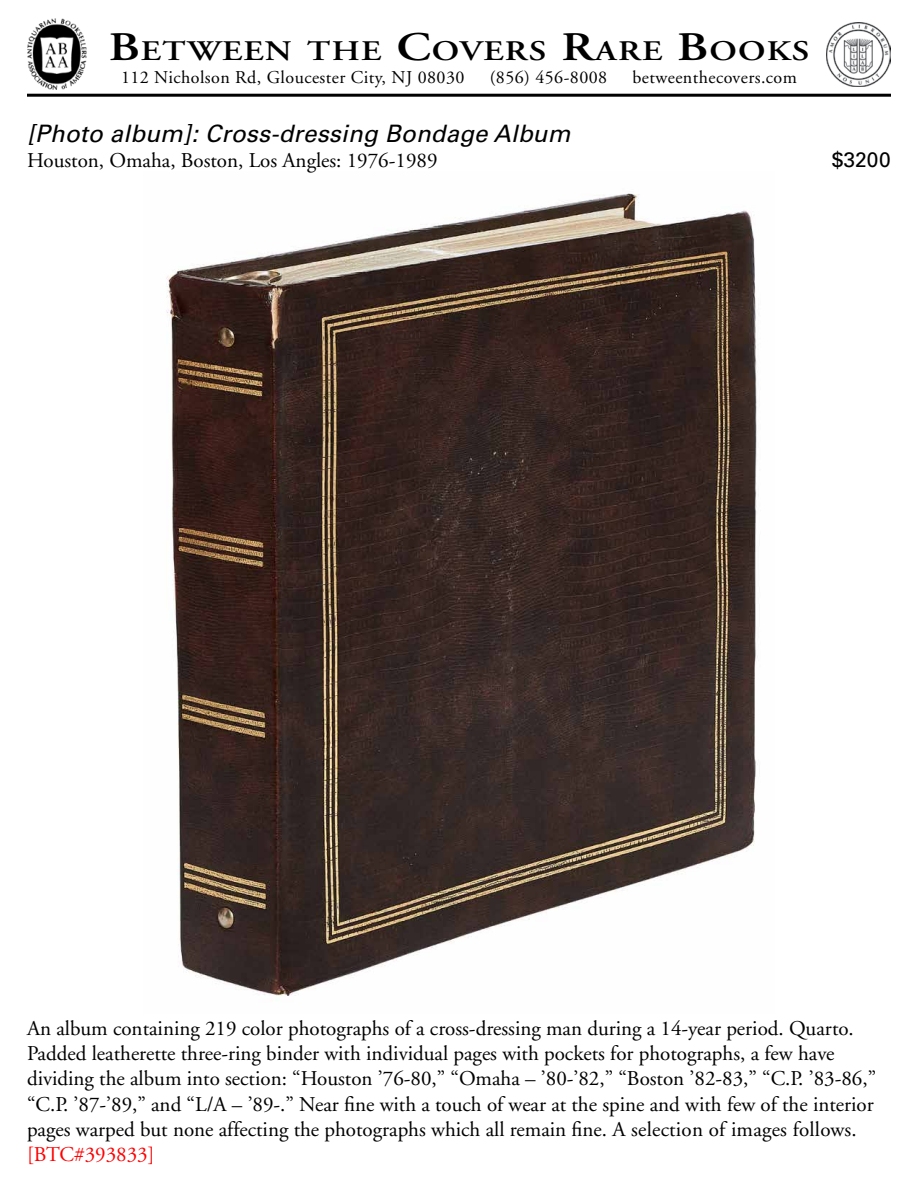
<style>
.page{position:relative;width:918px;height:1188px;background:#fff}
.page>*{position:absolute;margin:0;border:0;box-sizing:border-box;transform-origin:0 0}
.t1{font:600 28.35px "Adobe Garamond";letter-spacing:.035em;color:#000;scale:1.22 1}
.t2{font:italic 24px "Univers";letter-spacing:.01em;color:#000}
.t3{font:21px/25.2px "Adobe Garamond";color:#000}
.t4{font:21px "Adobe Garamond";color:#f00}
.t5{font:21px "Univers";color:#000}
.t6{font:18px "Adobe Garamond";letter-spacing:.025em;color:#000}
.s1{font-size:40.5px}
</style>
<div class="page">
<img style="left:166px;top:193px;width:591px;height:803px">
<img style="left:826px;top:22px;width:65px;height:65px">
<img style="left:27px;top:19px;width:60px;height:71px">
<hr style="left:27px;top:94px;width:864px;height:3px;background:#000">
<h1 class="t1" style="left:109px;top:35px;width:576px"><span class="s1">B</span>ETWEEN THE <span class="s1">C</span>OVERS <span class="s1">R</span>ARE <span class="s1">B</span>OOKS</h1>
<p class="t6" style="left:121px;top:67px;width:345px">112 Nicholson Rd, Gloucester City, NJ 08030</p>
<p class="t6" style="left:490px;top:67px;width:119px">(856) 456-8008</p>
<p class="t6" style="left:633px;top:67px;width:166px">betweenthecovers.com</p>
<p class="t2" style="left:27px;top:119px;width:545px">[Photo album]: Cross-dressing Bondage Album</p>
<p class="t3" style="left:27px;top:148px;width:412px">Houston, Omaha, Boston, Los Angles: 1976-1989</p>
<p class="t5" style="left:832px;top:147px;width:61px">$3200</p>
<p class="t3" style="left:27px;top:1016px;width:851px">An album containing 219 color photographs of a cross-dressing man during a 14-year period. Quarto.<br>Padded leatherette three-ring binder with individual pages with pockets for photographs, a few have dividing the album into section: “Houston ’76-80,” “Omaha – ’80-’82,” “Boston ’82-83,” “C.P. ’83-86,” “C.P. ’87-’89,” and “L/A – ’89-.” Near fine with a touch of wear at the spine and with few of the interior pages warped but none affecting the photographs which all remain fine. A selection of images follows.</p>
<p class="t4" style="left:27px;top:1143px;width:129px">[BTC#393833]</p>
</div>
